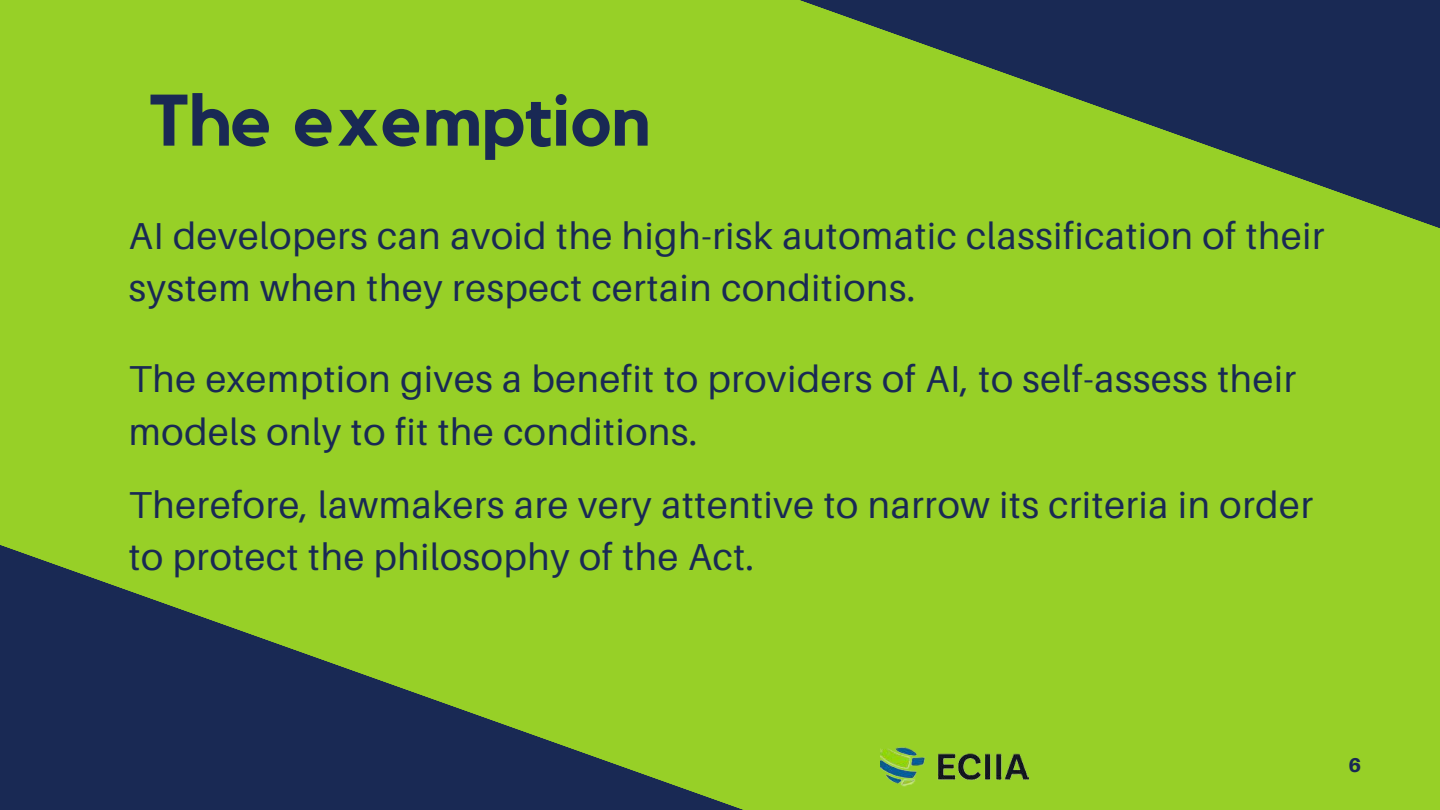
<style>
.page{position:relative;width:1440px;height:810px;background:#97d027}
.page>*{position:absolute;margin:0;border:0;box-sizing:border-box;transform-origin:0 0}
.t1{font:700 72px "Kollektif";color:#192954}
.t2{font:37.5px/52.5px "Aileron";letter-spacing:.02em;color:#192954}
.t3{font:800 20px "Aileron";color:#192954}
</style>
<div class="page">
<svg style="left:0;top:545px;width:1029px;height:265px"></svg>
<svg style="left:800px;top:0;width:640px;height:228px"></svg>
<img style="left:880px;top:692px;width:148px;height:118px">
<p class="t1" style="left:149px;top:87px;width:503px">The exemption</p>
<p class="t2" style="left:129px;top:209px;width:1197px">AI developers can avoid the high-risk automatic classification of their system when they respect certain conditions.</p>
<p class="t2" style="left:129px;top:352px;width:1169px">The exemption gives a benefit to providers of AI, to self-assess their models only to fit the conditions.</p>
<p class="t2" style="left:129px;top:478px;width:1186px">Therefore, lawmakers are very attentive to narrow its criteria in order to protect the philosophy of the Act.</p>
<p class="t3" style="left:1349px;top:752px;width:14px">6</p>
</div>
